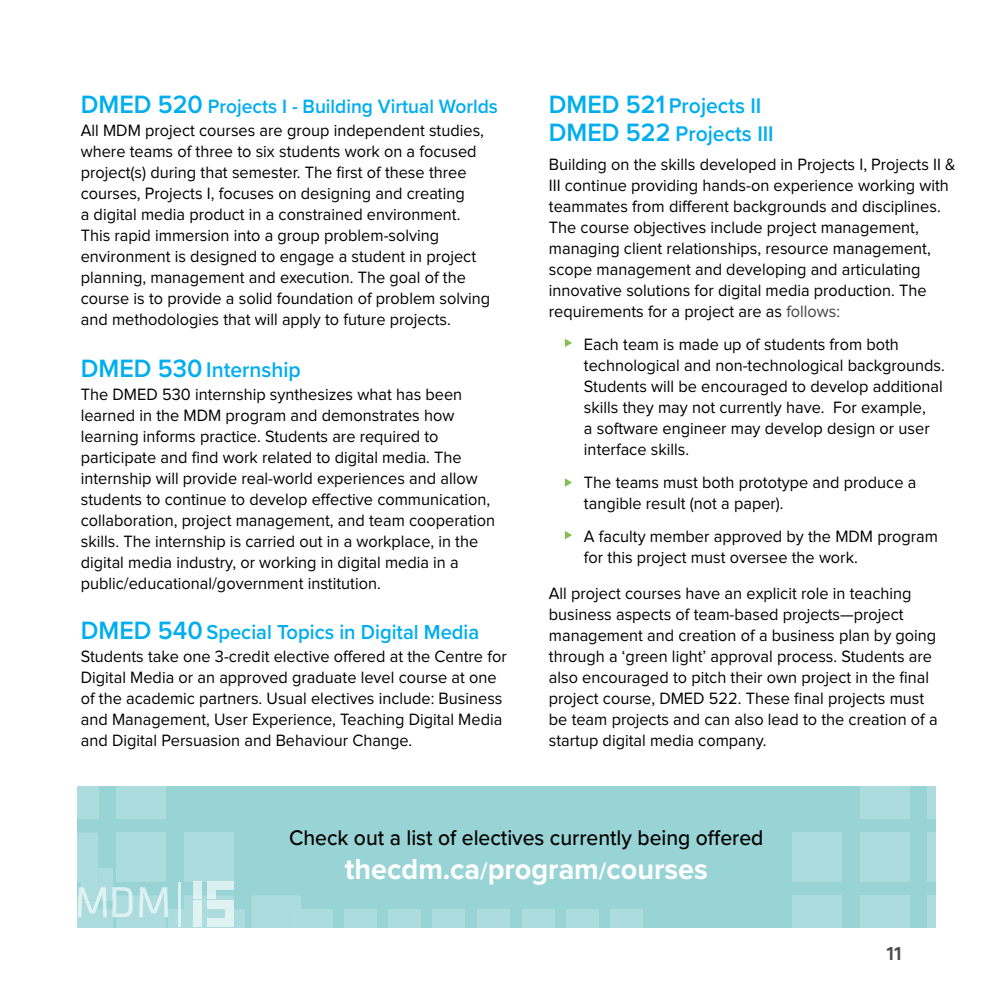
<style>
.page{position:relative;width:1008px;height:1008px;background:#fff}
.page>*{position:absolute;margin:0;border:0;box-sizing:border-box;transform-origin:0 0}
.t1{font:700 30px "Proxima Nova";color:#fff;scale:.96 1}
.t2{font:600 22px/28px "Proxima Nova";color:#00aeef;scale:.96 1}
.t3{font:500 22px "Proxima Nova";color:#000;scale:.96 1}
.t4{font:600 21px "Proxima Nova";color:#00aeef;scale:.96 1}
.t5{font:600 20px "Proxima Nova";color:#00aeef;scale:.96 1}
.t6{font:500 20px "Klavika";color:#4d4d4f}
.t7{font:17px/21px "Proxima Nova";color:#000;scale:.96 1}
.s1{font-size:26px}
.s2{color:#414042}
.s3{font-size:24px}
</style>
<div class="page">
<div style="left:78px;top:786px;width:858px;height:141px;background:#98d4d5"></div>
<div style="left:927px;top:770px;width:50px;height:49px;background:#fff"></div>
<div style="left:860px;top:786px;width:50px;height:33px;background:#acdcdd"></div>
<div style="left:116px;top:786px;width:50px;height:33px;background:#acdcdd"></div>
<svg style="left:77px;top:786px;width:21px;height:33px"></svg>
<svg style="left:927px;top:833px;width:9px;height:49px"></svg>
<div style="left:860px;top:833px;width:50px;height:49px;background:#acdcdd"></div>
<div style="left:792px;top:833px;width:50px;height:49px;background:#acdcdd"></div>
<div style="left:927px;top:895px;width:50px;height:50px;background:#fff"></div>
<div style="left:860px;top:895px;width:50px;height:33px;background:#acdcdd"></div>
<div style="left:792px;top:895px;width:50px;height:33px;background:#acdcdd"></div>
<svg style="left:389px;top:909px;width:32px;height:19px"></svg>
<svg style="left:433px;top:909px;width:32px;height:19px"></svg>
<svg style="left:477px;top:909px;width:32px;height:19px"></svg>
<svg style="left:522px;top:909px;width:32px;height:19px"></svg>
<svg style="left:566px;top:909px;width:32px;height:19px"></svg>
<svg style="left:610px;top:909px;width:32px;height:19px"></svg>
<svg style="left:251px;top:896px;width:126px;height:32px"></svg>
<svg style="left:565px;top:339px;width:7px;height:8px"></svg>
<svg style="left:565px;top:478px;width:7px;height:9px"></svg>
<svg style="left:565px;top:531px;width:7px;height:8px"></svg>
<svg style="left:77px;top:833px;width:168px;height:95px"></svg>
<p class="t5" style="left:81px;top:92px;width:436px"><span class="s1">DMED 520</span> Projects I - Building Virtual Worlds</p>
<p class="t7" style="left:81px;top:121px;width:428px">All MDM project courses are group independent studies, where teams of three to six students work on a focused project(s) during that semester. The first of these three courses, Projects I, focuses on designing and creating<br>a digital media product in a constrained environment.<br>This rapid immersion into a group problem-solving environment is designed to engage a student in project planning, management and execution. The goal of the course is to provide a solid foundation of problem solving and methodologies that will apply to future projects.</p>
<p class="t2" style="left:81px;top:355px;width:231px"><span class="s1">DMED 530</span> Internship</p>
<p class="t7" style="left:81px;top:385px;width:433px">The DMED 530 internship synthesizes what has been learned in the MDM program and demonstrates how learning informs practice. Students are required to participate and find work related to digital media. The internship will provide real-world experiences and allow students to continue to develop effective communication, collaboration, project management, and team cooperation skills. The internship is carried out in a workplace, in the digital media industry, or working in digital media in a public/educational/government institution.</p>
<p class="t4" style="left:81px;top:616px;width:417px"><span class="s1">DMED 540</span> Special Topics in Digital Media</p>
<p class="t7" style="left:81px;top:646px;width:445px">Students take one 3-credit elective offered at the Centre for Digital Media or an approved graduate level course at one of the academic partners. Usual electives include: Business and Management, User Experience, Teaching Digital Media and Digital Persuasion and Behaviour Change.</p>
<p class="t2" style="left:549px;top:91px;width:236px"><span class="s1">DMED 521</span> Projects II<br><span class="s1">DMED 522</span> Projects III</p>
<p class="t7" style="left:549px;top:155px;width:425px">Building on the skills developed in Projects I, Projects II &amp; III continue providing hands-on experience working with teammates from different backgrounds and disciplines.<br>The course objectives include project management, managing client relationships, resource management, scope management and developing and articulating innovative solutions for digital media production. The requirements for a project are as <span class="s2">follows:</span></p>
<p class="t7" style="left:584px;top:335px;width:378px">Each team is made up of students from both technological and non-technological backgrounds.<br>Students will be encouraged to develop additional skills they may not currently have. For example,<br>a software engineer may develop design or user interface skills.</p>
<p class="t7" style="left:584px;top:473px;width:348px">The teams must both prototype and produce a tangible result (not a paper).</p>
<p class="t7" style="left:584px;top:527px;width:370px">A faculty member approved by the MDM program for this project must oversee the work.</p>
<p class="t7" style="left:549px;top:584px;width:407px">All project courses have an explicit role in teaching business aspects of team-based projects—project management and creation of a business plan by going through a ‘green light’ approval process. Students are also encouraged to pitch their own project in the final project course, DMED 522. These final projects must be team projects and can also lead to the creation of a startup digital media company.</p>
<p class="t3" style="left:289px;top:822px;width:496px">Check out a list of electives currently being offered</p>
<h1 class="t1" style="left:345px;top:846px;width:380px">thecdm.ca<span class="s3">/</span>program<span class="s3">/</span>courses</h1>
<p class="t6" style="left:886px;top:942px;width:17px">11</p>
</div>
